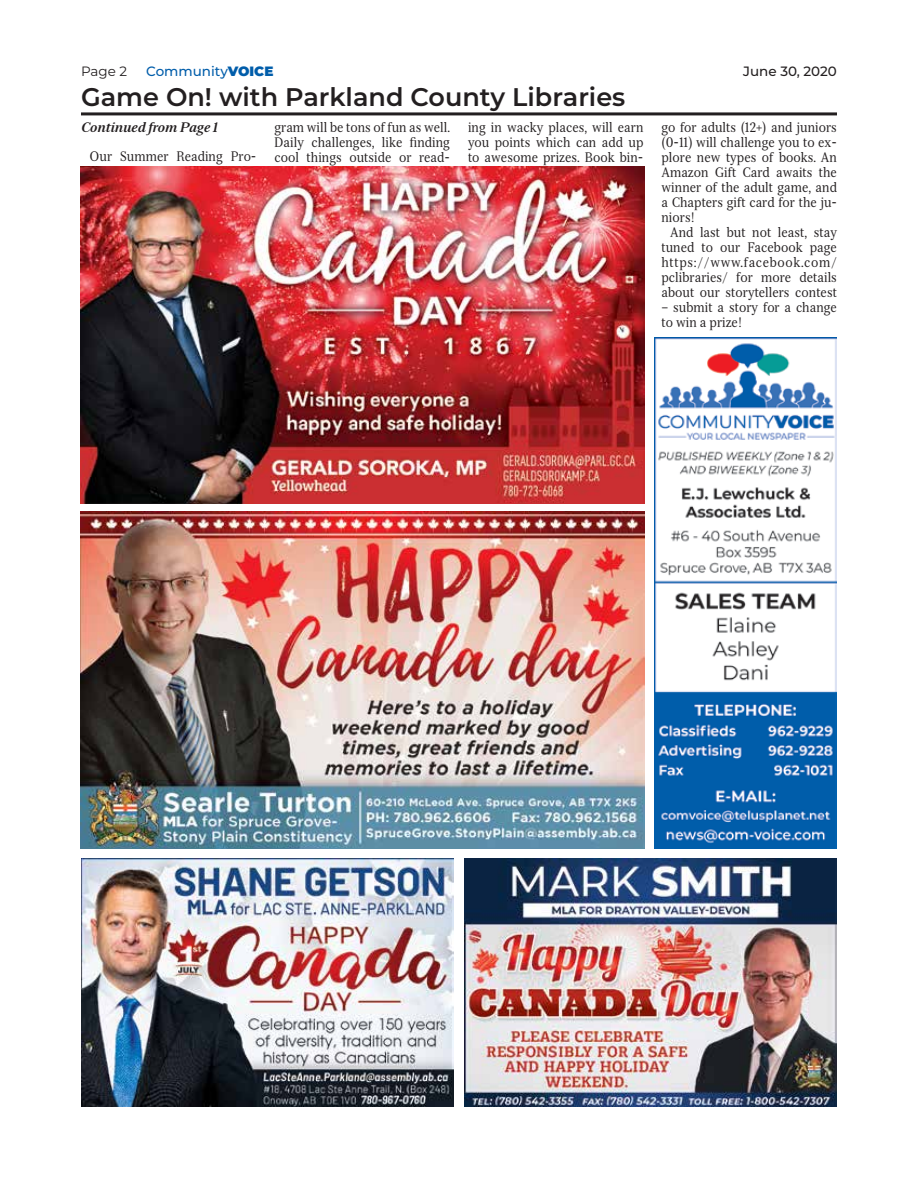
<style>
.page{position:relative;width:918px;height:1188px;background:#fff}
.page>*{position:absolute;margin:0;border:0;box-sizing:border-box;transform-origin:0 0}
.t1{font:600 25.5px "Montserrat";color:#231f20}
.t2{font:13.5px/15px "Serif 12 Beta";color:#231f20;text-align:justify;scale:.9 1}
.t3{font:italic 700 13.5px "Serif 12 Beta";color:#231f20}
.t4{font:500 13.5px "Montserrat";color:#005daa}
.t5{font:500 13.5px "Montserrat";color:#231f20}
.t6{font:13.5px "Montserrat";color:#231f20}
.s1{font-weight:900}
</style>
<div class="page">
<hr style="left:81px;top:112px;width:756px;height:3px;background:#231f20">
<img style="left:654px;top:338px;width:183px;height:511px">
<img style="left:81px;top:859px;width:373px;height:248px">
<img style="left:464px;top:859px;width:373px;height:248px">
<img style="left:81px;top:511px;width:563px;height:338px">
<img style="left:81px;top:166px;width:563px;height:338px">
<p class="t6" style="left:81px;top:62px;width:48px">Page 2</p>
<p class="t4" style="left:146px;top:62px;width:129px">Community<span class="s1">VOICE</span></p>
<h1 class="t1" style="left:81px;top:79px;width:546px">Game On! with Parkland County Libraries</h1>
<p class="t3" style="left:81px;top:119px;width:138px">Continued from Page 1</p>
<p class="t2" style="left:90px;top:149px;width:187px">Our Summer Reading Pro-</p>
<p class="t5" style="left:743px;top:62px;width:95px">June 30, 2020</p>
<p class="t2" style="left:274px;top:120px;width:197px">gram will be tons of fun as well.<br>Daily challenges, like finding cool things outside or read-</p>
<p class="t2" style="left:468px;top:120px;width:197px">ing in wacky places, will earn you points which can add up to awesome prizes. Book bin-</p>
<p class="t2" style="left:662px;top:120px;width:197px">go for adults (12+) and juniors (0-11) will challenge you to ex&shy;plore new types of books. An Amazon Gift Card awaits the winner of the adult game, and a Chapters gift card for the ju&shy;niors!</p>
<p class="t2" style="left:662px;top:225px;width:197px;text-indent:9px">And last but not least, stay tuned to our Facebook page https://www.facebook.com/ pclibraries/ for more details about our storytellers contest</p>
<p class="t2" style="left:662px;top:300px;width:197px">– submit a story for a change to win a prize!</p>
</div>
